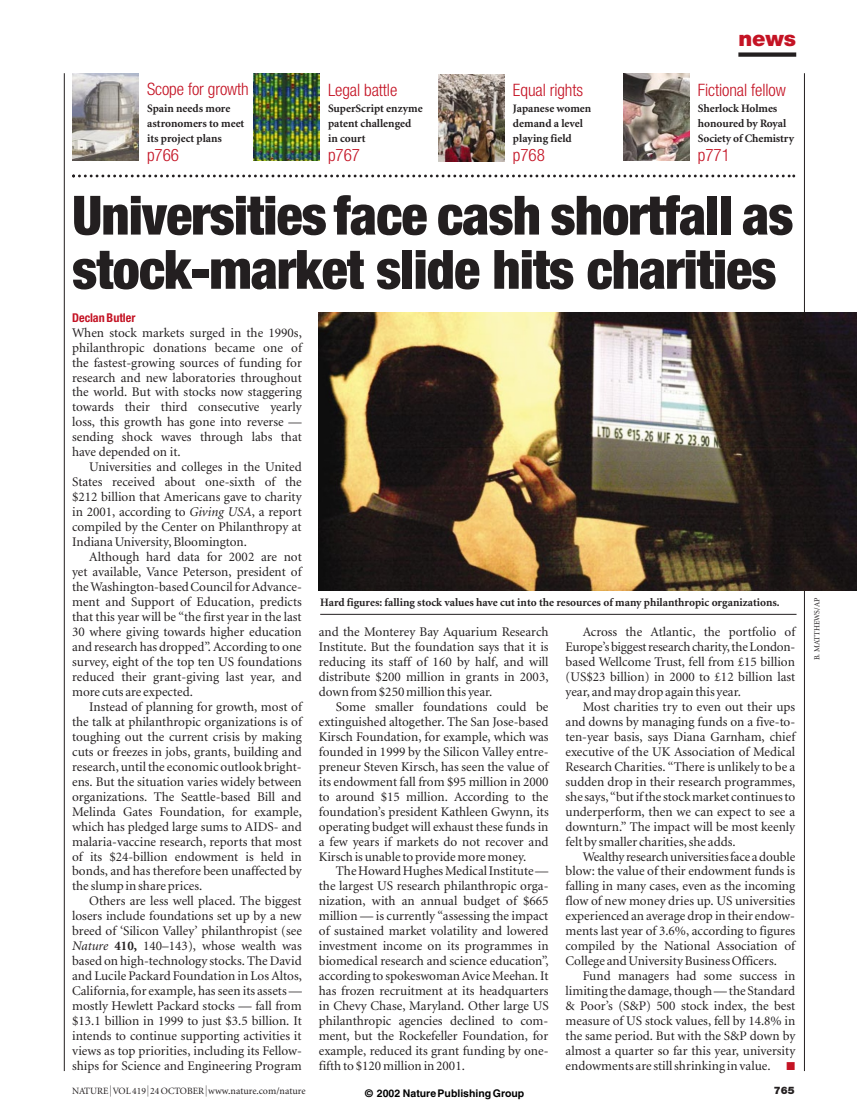
<style>
.page{position:relative;width:864px;height:1115px;background:#fff}
.page>*{position:absolute;margin:0;border:0;box-sizing:border-box;transform-origin:0 0}
.t1{font:900 condensed 54.15px/54.2px "Helvetica Neue";letter-spacing:-.015em;color:#231f20}
.t2{font:900 21.3px "Helvetica Neue";color:#c41324}
.t3{font:300 condensed 17.1px "Helvetica Neue";letter-spacing:-.005em;color:#c41324}
.t4{font:13.2px/15px "Minion";color:#231f20;text-align:justify}
.t5{font:700 condensed 12.15px "Helvetica Neue";color:#c41324}
.t6{font:700 11.4px/15px "Minion";color:#231f20}
.t7{font:700 10.5px "Helvetica";color:#000}
.t8{font:900 10.35px "Helvetica Neue";color:#231f20}
.t9{font:9.6px "Minion";color:#231f20}
.t10{font:7.8px "Minion";color:#231f20}
.s1{font-style:italic}
.s2{font-weight:700}
.s3{color:#c41324}
.s4{font-family:"Unica SB";font-weight:300;font-size:11.4px}
.s5{font-size:10.05px}
</style>
<div class="page">
<div style="left:738px;top:52px;width:58px;height:5px;background:#231f20"></div>
<hr style="left:64px;top:73px;width:1px;height:998px;background:#231f20">
<hr style="left:804px;top:73px;width:1px;height:998px;background:#231f20">
<img style="left:73px;top:73px;width:66px;height:88px">
<img style="left:254px;top:73px;width:65px;height:88px">
<img style="left:439px;top:74px;width:65px;height:88px">
<img style="left:624px;top:73px;width:65px;height:88px">
<svg style="left:72px;top:174px;width:723px;height:3px"></svg>
<hr style="left:320px;top:614px;width:477px;height:1px;background:#231f20">
<img style="left:319px;top:312px;width:537px;height:279px">
<p class="t3" style="left:147px;top:83px;width:103px">Scope for growth</p>
<p class="t6" style="left:147px;top:102px;width:99px">Spain needs more astronomers to meet its project plans</p>
<p class="t3" style="left:147px;top:148px;width:33px">p766</p>
<p class="t3" style="left:328px;top:84px;width:71px">Legal battle</p>
<p class="t6" style="left:328px;top:102px;width:96px">SuperScript enzyme patent challenged in court</p>
<p class="t3" style="left:328px;top:148px;width:33px">p767</p>
<p class="t3" style="left:513px;top:83px;width:72px">Equal rights</p>
<p class="t6" style="left:513px;top:102px;width:80px">Japanese women demand a level playing field</p>
<p class="t3" style="left:513px;top:148px;width:33px">p768</p>
<h2 class="t2" style="left:738px;top:31px;width:59px">news</h2>
<p class="t3" style="left:698px;top:83px;width:89px">Fictional fellow</p>
<p class="t6" style="left:698px;top:102px;width:98px">Sherlock Holmes honoured by Royal<br>Society of Chemistry</p>
<p class="t3" style="left:698px;top:148px;width:33px">p771</p>
<h1 class="t1" style="left:72px;top:193px;width:723px">Universitiesface cash shortfall as stock-market slide hits charities</h1>
<p class="t5" style="left:72px;top:313px;width:65px">Declan Butler</p>
<p class="t4" style="left:72px;top:326px;width:231px">When stock markets surged in the 1990s, philanthropic donations became one of the fastest-growing sources of funding for research and new laboratories throughout the world. But with stocks now staggering towards their third consecutive yearly loss, this growth has gone into reverse — sending shock waves through labs that have depended on it.</p>
<p class="t4" style="left:72px;top:461px;width:231px;text-indent:17px">Universities and colleges in the United States received about one-sixth of the $212 billion that Americans gave to charity in 2001, according to <span class="s1">Giving USA</span>, a report compiled by the Center on Philanthropy at Indiana University, Bloomington.</p>
<p class="t4" style="left:72px;top:550px;width:231px;text-indent:17px">Although hard data for 2002 are not yet available, Vance Peterson, president of the Washington-based Council for Advance&shy;ment and Support of Education, predicts that this year will be “the first year in the last 30 where giving towards higher education and research has dropped”. According to one survey, eight of the top ten US foundations reduced their grant-giving last year, and more cuts are expected.</p>
<p class="t4" style="left:72px;top:700px;width:231px;text-indent:17px">Instead of planning for growth, most of the talk at philanthropic organizations is of toughing out the current crisis by making cuts or freezes in jobs, grants, building and research, until the economic outlook bright&shy;ens. But the situation varies widely between organizations. The Seattle-based Bill and Melinda Gates Foundation, for example, which has pledged large sums to AIDS- and malaria-vaccine research, reports that most of its $24-billion endowment is held in bonds, and has therefore been unaffected by the slump in share prices.</p>
<p class="t4" style="left:72px;top:894px;width:231px;text-indent:17px">Others are less well placed. The biggest losers include foundations set up by a new breed of ‘Silicon Valley’ philanthropist (see <span class="s1">Nature</span> <span class="s2">410,</span> 140–143), whose wealth was based on high-technology stocks. The David and Lucile Packard Foundation in Los Altos, California, for example, has seen its assets — mostly Hewlett Packard stocks — fall from $13.1 billion in 1999 to just $3.5 billion. It intends to continue supporting activities it views as top priorities, including its Fellow&shy;ships for Science and Engineering Program</p>
<p class="t6" style="left:320px;top:596px;width:461px">Hard figures: falling stock values have cut into the resources of many philanthropic organizations.</p>
<p class="t10" style="left:814px;top:660px;width:64px;rotate:-90deg">B. MATTHEWS/AP</p>
<p class="t4" style="left:319px;top:625px;width:231px">and the Monterey Bay Aquarium Research Institute. But the foundation says that it is reducing its staff of 160 by half, and will distribute $200 million in grants in 2003, down from $250 million this year.</p>
<p class="t4" style="left:319px;top:700px;width:231px;text-indent:17px">Some smaller foundations could be extinguished altogether. The San Jose-based Kirsch Foundation, for example, which was founded in 1999 by the Silicon Valley entre&shy;preneur Steven Kirsch, has seen the value of its endowment fall from $95 million in 2000 to around $15 million. According to the foundation’s president Kathleen Gwynn, its operating budget will exhaust these funds in a few years if markets do not recover and Kirsch is unable to provide more money.</p>
<p class="t4" style="left:319px;top:864px;width:231px;text-indent:17px">The Howard Hughes Medical Institute — the largest US research philanthropic orga&shy;nization, with an annual budget of $665 million — is currently “assessing the impact of sustained market volatility and lowered investment income on its programmes in biomedical research and science education”, according to spokeswoman Avice Meehan. It has frozen recruitment at its headquarters in Chevy Chase, Maryland. Other large US philanthropic agencies declined to com&shy;ment, but the Rockefeller Foundation, for example, reduced its grant funding by one&shy;fifth to $120 million in 2001.</p>
<p class="t4" style="left:566px;top:625px;width:231px;text-indent:17px">Across the Atlantic, the portfolio of Europe’s biggest research charity, the London&shy;based Wellcome Trust, fell from £15 billion (US$23 billion) in 2000 to £12 billion last year, and may drop again this year.</p>
<p class="t4" style="left:566px;top:700px;width:231px;text-indent:17px">Most charities try to even out their ups and downs by managing funds on a five-to&shy;ten-year basis, says Diana Garnham, chief executive of the UK Association of Medical Research Charities. “There is unlikely to be a sudden drop in their research programmes, she says, “but if the stock market continues to underperform, then we can expect to see a downturn.” The impact will be most keenly felt by smaller charities, she adds.</p>
<p class="t4" style="left:566px;top:850px;width:231px;text-indent:17px">Wealthy research universities face a double blow: the value of their endowment funds is falling in many cases, even as the incoming flow of new money dries up. US universities experienced an average drop in their endow&shy;ments last year of 3.6%, according to figures compiled by the National Association of College and University Business Officers.</p>
<p class="t4" style="left:566px;top:969px;width:231px;text-indent:17px">Fund managers had some success in limiting the damage, though — the Standard &amp; Poor’s (S&amp;P) 500 stock index, the best measure of US stock values, fell by 14.8% in the same period. But with the S&amp;P down by almost a quarter so far this year, university endowments are still shrinking in value. <span class="s3">■</span></p>
<p class="t9" style="left:72px;top:1086px;width:235px">NATURE<span class="s4">|</span> VOL 419 <span class="s4">|</span> 24 OCTOBER<span class="s4">|</span> <span class="s5">www.nature.com/nature</span></p>
<p class="t8" style="left:774px;top:1086px;width:22px">765</p>
<p class="t7" style="left:365px;top:1087px;width:161px">© 2002 NaturePublishingGroup</p>
</div>
